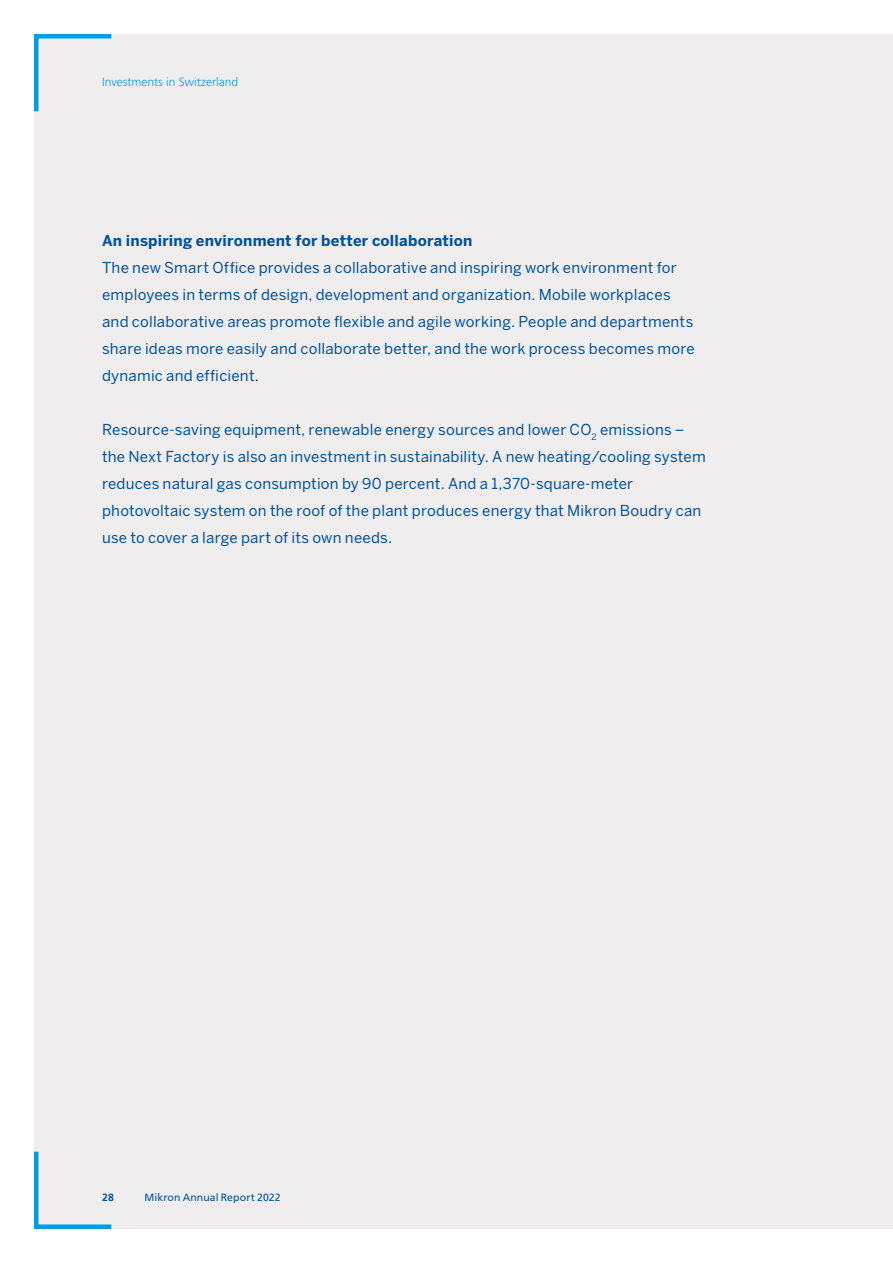
<style>
.page{position:relative;width:893px;height:1263px;background:#fff}
.page>*{position:absolute;margin:0;border:0;box-sizing:border-box;transform-origin:0 0}
.t1{font:15px/27px "Benton Sans";letter-spacing:.015em;color:#00539d}
.t2{font:700 15px "Benton Sans";letter-spacing:.015em;color:#00539d}
.t3{font:300 12px "Frutiger LT Std";color:#009fe3}
.t4{font:10.5px "Frutiger LT Std";letter-spacing:.005em;color:#00539d}
.t5{font:700 10.5px "Frutiger LT Std";color:#00539d}
</style>
<div class="page">
<div style="left:34px;top:34px;width:859px;height:1195px;background:#f0edef"></div>
<svg style="left:34px;top:1151px;width:78px;height:78px"></svg>
<svg style="left:34px;top:34px;width:78px;height:78px"></svg>
<p class="t3" style="left:102px;top:75px;width:137px">Investments in Switzerland</p>
<p class="t2" style="left:102px;top:231px;width:372px">An inspiring environment for better collaboration</p>
<p class="t1" style="left:102px;top:254px;width:594px">The new Smart Office provides a collaborative and inspiring work environment for employees in terms of design, development and organization. Mobile workplaces and collaborative areas promote flexible and agile working. People and departments share ideas more easily and collaborate better, and the work process becomes more dynamic and efficient.</p>
<p class="t1" style="left:102px;top:416px;width:605px">Resource-saving equipment, renewable energy sources and lower CO<sub>2</sub> emissions – the Next Factory is also an investment in sustainability. A new heating/cooling system reduces natural gas consumption by 90 percent. And a 1,370-square-meter photovoltaic system on the roof of the plant produces energy that Mikron Boudry can use to cover a large part of its own needs.</p>
<p class="t5" style="left:102px;top:1191px;width:13px">28</p>
<p class="t4" style="left:145px;top:1191px;width:138px">Mikron Annual Report 2022</p>
</div>
